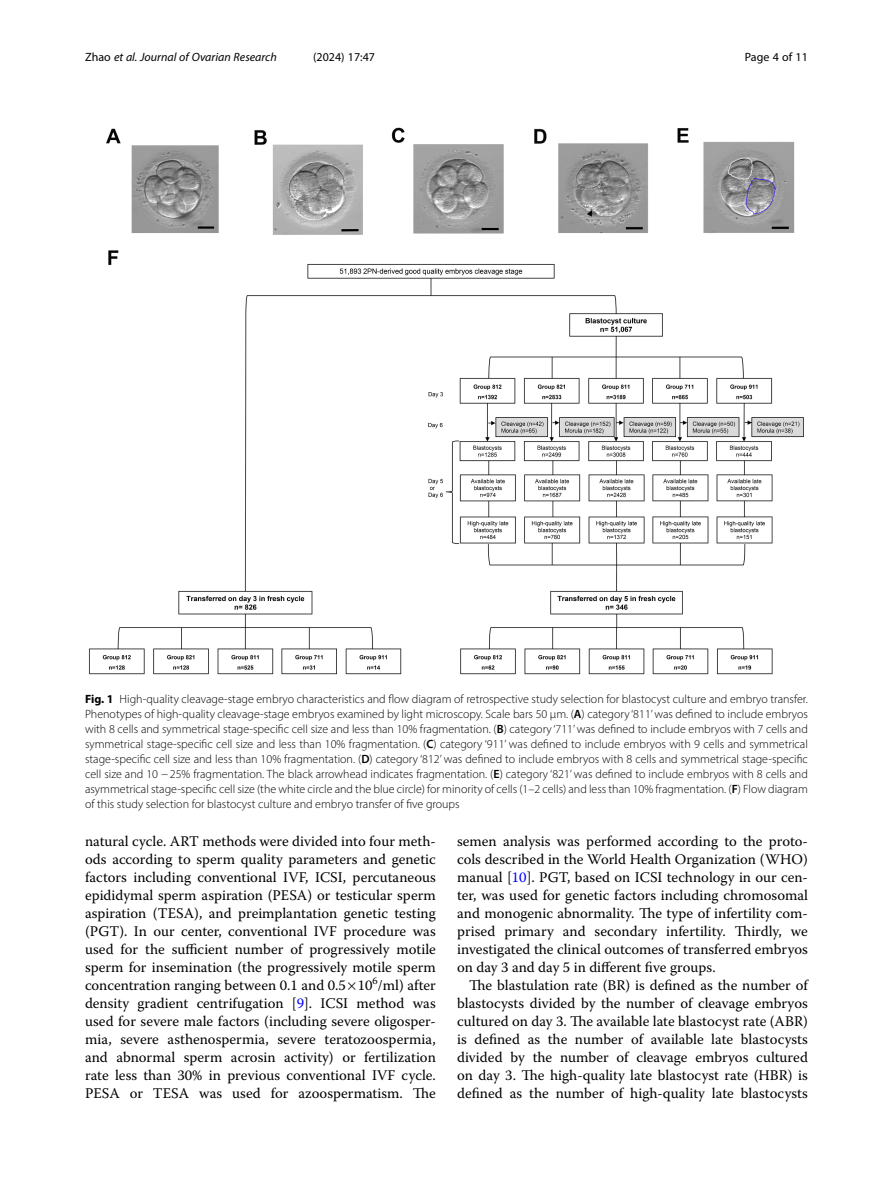
<style>
.page{position:relative;width:893px;height:1191px;background:#fff}
.page>*{position:absolute;margin:0;border:0;box-sizing:border-box;transform-origin:0 0}
.Body_Text{font:14.7px/18px "Warnock Pro";color:#000;text-align:justify}
.Body_Text_Indent{font:14.7px/18px "Warnock Pro";color:#000;text-align:justify}
.Figure_Caption{font:300 12px/15px "Myriad Pro";color:#000;text-align:justify}
.t1{font:italic 12px "Myriad Pro";color:#000}
.t2{font:12px "Myriad Pro";color:#000}
.s1{font-style:normal}
.s2{font-weight:700}
.s3{font-weight:600}
.s4{color:#00f}
</style>
<div class="page">
<img style="left:89px;top:127px;width:715px;height:548px">
<p class="t1" style="left:85px;top:50px;width:193px"><span class="s1">Zhao</span> et al. Journal of Ovarian Research</p>
<p class="t2" style="left:313px;top:50px;width:63px">(2024) 17:47</p>
<p class="t2" style="left:745px;top:50px;width:65px">Page 4 of 11</p>
<p class="Figure_Caption" style="left:85px;top:691px;width:724px"><span class="s2">Fig. 1</span> High-quality cleavage-stage embryo characteristics and flow diagram of retrospective study selection for blastocyst culture and embryo transfer.<br>Phenotypes of high-quality cleavage-stage embryos examined by light microscopy. Scale bars 50 μm. (<span class="s3">A</span>) category ‘811’ was defined to include embryos with 8 cells and symmetrical stage-specific cell size and less than 10% fragmentation. (<span class="s3">B</span>) category ‘711’ was defined to include embryos with 7 cells and symmetrical stage-specific cell size and less than 10% fragmentation. (<span class="s3">C</span>) category ‘911’ was defined to include embryos with 9 cells and symmetrical stage-specific cell size and less than 10% fragmentation. (<span class="s3">D</span>) category ‘812’ was defined to include embryos with 8 cells and symmetrical stage-specific cell size and 10 −25% fragmentation. The black arrowhead indicates fragmentation. (<span class="s3">E</span>) category ‘821’ was defined to include embryos with 8 cells and asymmetrical stage-specific cell size (the white circle and the blue circle) for minority of cells (1–2 cells) and less than 10% fragmentation. (<span class="s3">F</span>) Flow diagram of this study selection for blastocyst culture and embryo transfer of five groups</p>
<p class="Body_Text" style="left:85px;top:832px;width:352px">natural cycle. ART methods were divided into four meth&shy;ods according to sperm quality parameters and genetic factors including conventional IVF, ICSI, percutaneous epididymal sperm aspiration (PESA) or testicular sperm aspiration (TESA), and preimplantation genetic testing (PGT). In our center, conventional IVF procedure was used for the sufficient number of progressively motile sperm for insemination (the progressively motile sperm concentration ranging between 0.1 and 0.5 10<sup>6</sup>/ml) after density gradient centrifugation [<span class="s4">9</span>]. ICSI method was used for severe male factors (including severe oligosper&shy;mia, severe asthenospermia, severe teratozoospermia, and abnormal sperm acrosin activity) or fertilization rate less than 30% in previous conventional IVF cycle.<br>PESA or TESA was used for azoospermatism. The</p>
<p class="Body_Text" style="left:457px;top:832px;width:352px">semen analysis was performed according to the proto&shy;cols described in the World Health Organization (WHO) manual [<span class="s4">10</span>]. PGT, based on ICSI technology in our cen&shy;ter, was used for genetic factors including chromosomal and monogenic abnormality. The type of infertility com&shy;prised primary and secondary infertility. Thirdly, we investigated the clinical outcomes of transferred embryos on day 3 and day 5 in different five groups.</p>
<p class="Body_Text_Indent" style="left:457px;top:976px;width:352px;text-indent:12px">The blastulation rate (BR) is defined as the number of blastocysts divided by the number of cleavage embryos cultured on day 3. The available late blastocyst rate (ABR) is defined as the number of available late blastocysts divided by the number of cleavage embryos cultured on day 3. The high-quality late blastocyst rate (HBR) is defined as the number of high-quality late blastocysts</p>
</div>
